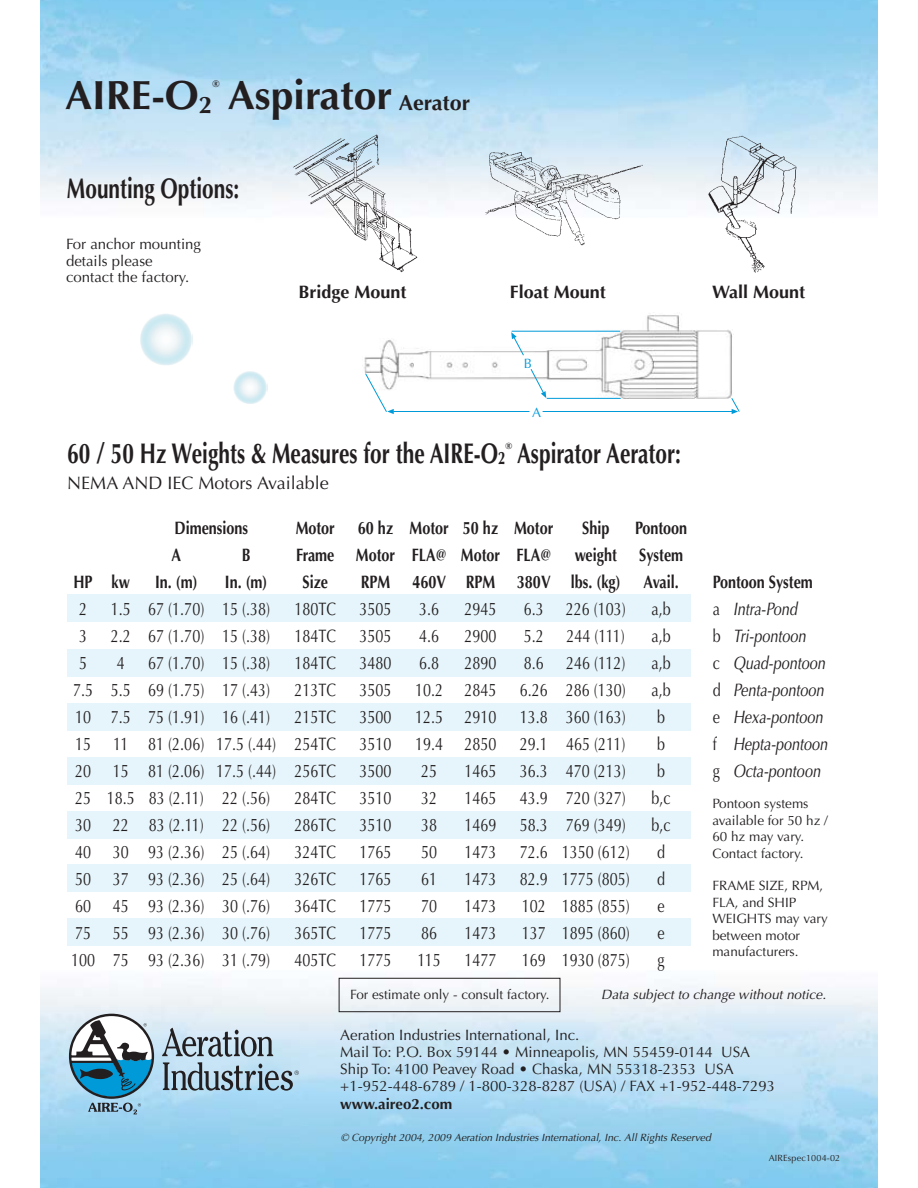
<style>
.page{position:relative;width:918px;height:1188px;background:#fff}
.page>*{position:absolute;margin:0;border:0;box-sizing:border-box;transform-origin:0 0}
.t1{font:700 40.8px "Optima";color:#231f20}
.t2{font:700 28.5px "Optima";letter-spacing:.005em;color:#231f20;scale:.73 1}
.t3{font:18px/27px "Optima";color:#231f20;text-align:center;scale:.8 1}
.t4{font:italic 18px/27px "Optima";color:#231f20;scale:.8 1}
.t5{font:700 18px "Optima";color:#231f20}
.t6{font:18px "Optima";color:#231f20}
.t7{font:700 18px "Optima";color:#231f20;scale:.8 1}
.t8{font:15px/17.1px "Optima";color:#231f20}
.t9{font:13.5px/16.5px "Optima";color:#231f20}
.t10{font:italic 13.5px "Optima";color:#231f20}
.t11{font:13.5px "Optima";color:#009ad9}
.t12{font:italic 10.5px "Optima";color:#231f20}
.t13{font:700 9.6px "Optima";color:#231f20}
.t14{font:9px "Optima";letter-spacing:.02em;color:#231f20}
.t15{font:700 9px "Optima";color:#231f20}
.s1{font-size:21.6px}
.s2{font-size:30px}
.s3{font-size:18px}
.s4{font-weight:700}
.s5{font-weight:700;font-style:normal}
.s6{font-style:normal}
</style>
<div class="page">
<svg style="left:162px;top:1028px;width:137px;height:63px;background:#9fb4c1"></svg>
<svg style="left:65px;top:1014px;width:90px;height:100px"></svg>
<img style="left:364px;top:315px;width:368px;height:84px">
<img style="left:704px;top:134px;width:96px;height:139px">
<img style="left:482px;top:149px;width:163px;height:97px">
<img style="left:290px;top:134px;width:128px;height:139px">
<div style="left:67px;top:811px;width:624px;height:27px;background:#e6f5fb"></div>
<div style="left:67px;top:757px;width:624px;height:27px;background:#e6f5fb"></div>
<div style="left:67px;top:703px;width:624px;height:27px;background:#e6f5fb"></div>
<div style="left:67px;top:649px;width:624px;height:27px;background:#e6f5fb"></div>
<div style="left:67px;top:595px;width:624px;height:27px;background:#e6f5fb"></div>
<div style="left:67px;top:919px;width:624px;height:27px;background:#e6f5fb"></div>
<div style="left:67px;top:865px;width:624px;height:27px;background:#e6f5fb"></div>
<svg style="left:530px;top:368px;width:16px;height:30px"></svg>
<svg style="left:511px;top:332px;width:13px;height:24px"></svg>
<hr style="left:512px;top:331px;width:108px;height:1px;background:#009ad9">
<hr style="left:547px;top:398px;width:73px;height:1px;background:#009ad9">
<svg style="left:731px;top:398px;width:9px;height:16px"></svg>
<hr style="left:543px;top:411px;width:189px;height:1px;background:#009ad9">
<svg style="left:365px;top:373px;width:29px;height:41px"></svg>
<hr style="left:393px;top:411px;width:137px;height:1px;background:#009ad9">
<img style="left:233px;top:371px;width:34px;height:33px">
<img style="left:140px;top:314px;width:53px;height:51px">
<svg style="left:338px;top:978px;width:223px;height:34px"></svg>
<p class="t1" style="left:65px;top:71px;width:407px">AIRE-O<sub>2</sub> Aspirator <span class="s1">Aerator</span></p>
<p class="t13" style="left:212px;top:79px;width:9px">®</p>
<p class="t2" style="left:67px;top:172px;width:238px">Mounting Options:</p>
<p class="t8" style="left:66px;top:236px;width:136px;line-height:16.5px">For anchor mounting details please contact the factory.</p>
<p class="t5" style="left:299px;top:281px;width:110px">Bridge Mount</p>
<p class="t5" style="left:510px;top:281px;width:98px">Float Mount</p>
<p class="t5" style="left:712px;top:281px;width:95px">Wall Mount</p>
<p class="t11" style="left:524px;top:355px;width:10px">B</p>
<p class="t11" style="left:532px;top:405px;width:11px">A</p>
<p class="t2" style="left:67px;top:436px;width:842px">60 <span class="s2">/</span> 50 Hz Weights &amp; Measures for the AIRE-O<span class="s3">2</span> Aspirator Aerator:</p>
<p class="t15" style="left:506px;top:440px;width:8px">®</p>
<p class="t6" style="left:67px;top:472px;width:263px">NEMA AND IEC Motors Available</p>
<p class="t3" style="left:71px;top:569px;width:32px"><span class="s4">HP<br></span>2<br>3<br>5<br>7.5<br>10<br>15<br>20<br>25<br>30<br>40<br>50<br>60<br>75<br>100</p>
<p class="t3" style="left:107px;top:569px;width:37px"><span class="s4">kw<br></span>1.5<br>2.2<br>4<br>5.5<br>7.5<br>11<br>15<br>18.5<br>22<br>30<br>37<br>45<br>55<br>75</p>
<p class="t7" style="left:175px;top:517px;width:94px">Dimensions</p>
<p class="t3" style="left:148px;top:542px;width:72px"><span class="s4">A<br>In. (m)<br></span>67 (1.70)<br>67 (1.70)<br>67 (1.70)<br>69 (1.75)<br>75 (1.91)<br>81 (2.06)<br>81 (2.06)<br>83 (2.11)<br>83 (2.11)<br>93 (2.36)<br>93 (2.36)<br>93 (2.36)<br>93 (2.36)<br>93 (2.36)</p>
<p class="t3" style="left:216px;top:542px;width:77px"><span class="s4">B<br>In. (m)<br></span>15 (.38)<br>15 (.38)<br>15 (.38)<br>17 (.43)<br>16 (.41)<br>17.5 (.44)<br>17.5 (.44)<br>22 (.56)<br>22 (.56)<br>25 (.64)<br>25 (.64)<br>30 (.76)<br>30 (.76)<br>31 (.79)</p>
<p class="t3" style="left:294px;top:515px;width:54px"><span class="s4">Motor<br>Frame<br>Size<br></span>180TC<br>184TC<br>184TC<br>213TC<br>215TC<br>254TC<br>256TC<br>284TC<br>286TC<br>324TC<br>326TC<br>364TC<br>365TC<br>405TC</p>
<p class="t3" style="left:356px;top:515px;width:51px;text-align:left"><span class="s4">60 hz<br>Motor<br>RPM<br></span>3505<br>3505<br>3480<br>3505<br>3500<br>3510<br>3500<br>3510<br>3510<br>1765<br>1765<br>1775<br>1775<br>1775</p>
<p class="t3" style="left:461px;top:515px;width:51px;text-align:left"><span class="s4">50 hz<br>Motor<br>RPM<br></span>2945<br>2900<br>2890<br>2845<br>2910<br>2850<br>1465<br>1465<br>1469<br>1473<br>1473<br>1473<br>1473<br>1477</p>
<p class="t3" style="left:514px;top:515px;width:51px"><span class="s4">Motor<br>FLA@<br>380V<br></span>6.3<br>5.2<br>8.6<br>6.26<br>13.8<br>29.1<br>36.3<br>43.9<br>58.3<br>72.6<br>82.9<br>102<br>137<br>169</p>
<p class="t3" style="left:562px;top:515px;width:87px"><span class="s4">Ship weight lbs. (kg)<br></span>226 (103)<br>244 (111)<br>246 (112)<br>286 (130)<br>360 (163)<br>465 (211)<br>470 (213)<br>720 (327)<br>769 (349)<br>1350 (612)<br>1775 (805)<br>1885 (855)<br>1895 (860)<br>1930 (875)</p>
<p class="t3" style="left:635px;top:515px;width:67px"><span class="s4">Pontoon<br>System<br>Avail. </span>a,b<br>a,b<br>a,b<br>a,b<br>b<br>b<br>b<br>b,c<br>b,c<br>d<br>d<br>e<br>e<br>g</p>
<p class="t3" style="left:410px;top:515px;width:51px"><span class="s4">Motor<br>FLA@<br>460V<br></span>3.6<br>4.6<br>6.8<br>10.2<br>12.5<br>19.4<br>25<br>32<br>38<br>50<br>61<br>70<br>86<br>115</p>
<p class="t4" style="left:713px;top:568px;width:145px"><span class="s5">Pontoon System<br></span><span class="s6">a</span> Intra-Pond<br><span class="s6">b</span> Tri-pontoon<br><span class="s6">c</span> Quad-pontoon <span class="s6">d</span> Penta-pontoon <span class="s6">e</span> Hexa-pontoon <span class="s6">f</span> Hepta-pontoon <span class="s6">g</span> Octa-pontoon</p>
<p class="t9" style="left:712px;top:796px;width:117px">Pontoon systems available for 50 hz /<br>60 hz may vary.<br>Contact factory.</p>
<p class="t9" style="left:712px;top:878px;width:117px">FRAME SIZE, RPM,<br>FLA, and SHIP<br>WEIGHTS may vary between motor manufacturers.</p>
<p class="t9" style="left:350px;top:987px;width:201px">For estimate only - consult factory.</p>
<p class="t10" style="left:601px;top:987px;width:226px">Data subject to change without notice.</p>
<p class="t8" style="left:340px;top:1027px;width:437px">Aeration Industries International, Inc.<br>Mail To: P.O. Box 59144 • Minneapolis, MN 55459-0144 USA Ship To: 4100 Peavey Road • Chaska, MN 55318-2353 USA +1-952-448-6789 / 1-800-328-8287 (USA) / FAX +1-952-448-7293 <span class="s4">www.aireo2.com</span></p>
<p class="t12" style="left:341px;top:1131px;width:372px">© Copyright 2004, 2009 Aeration Industries International, Inc. All Rights Reserved</p>
<p class="t14" style="left:769px;top:1153px;width:73px">AIREspec1004-02</p>
</div>
